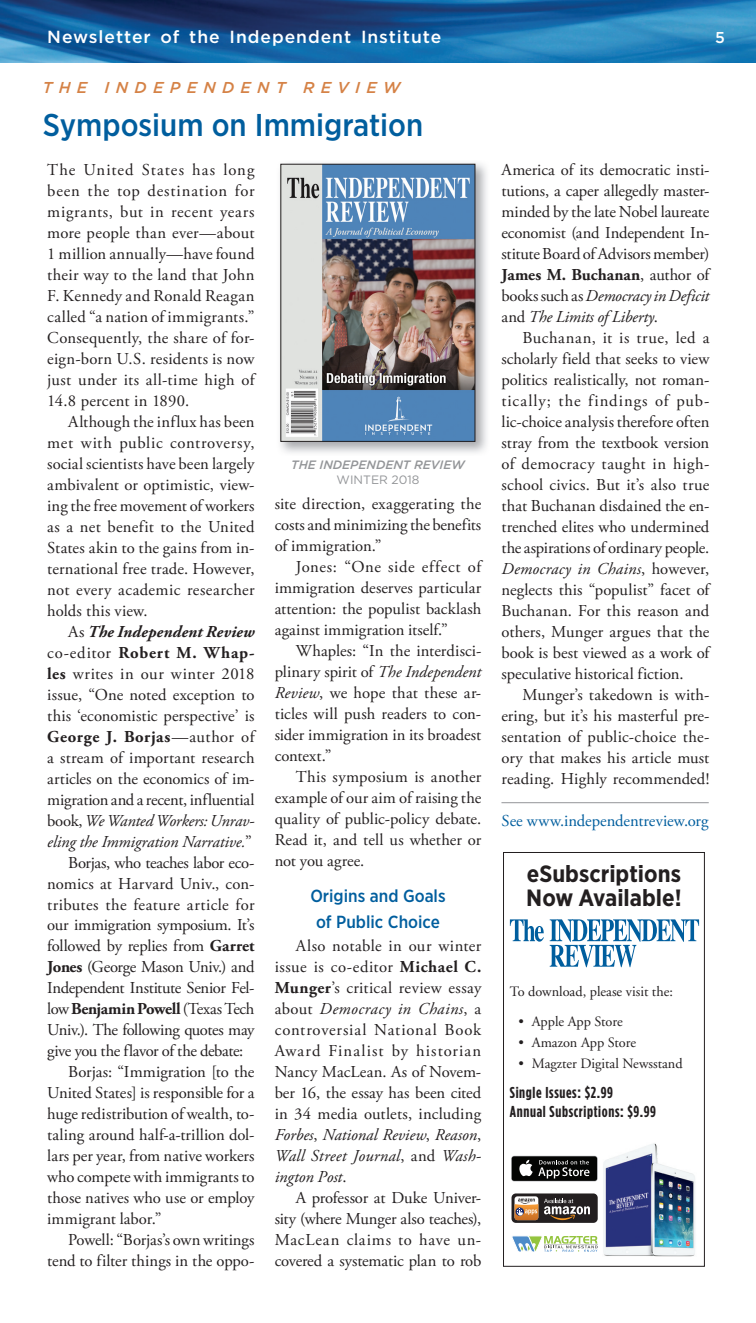
<style>
.page{position:relative;width:756px;height:1323px;background:#fff}
.page>*{position:absolute;margin:0;border:0;box-sizing:border-box;transform-origin:0 0}
.t1{font:500 31.5px "Gotham Narrow";color:#005e9e}
.t2{font:700 23.45px/23.4px "Gotham Narrow";color:#231f20}
.t3{font:500 17.5px "Gotham";letter-spacing:.055em;color:#fff}
.t4{font:500 17.5px/25.4px "Gotham Narrow";color:#005e9e;text-align:center}
.t5{font:16.62px/21px "Adobe Garamond Pro";color:#231f20;text-align:justify}
.t6{font:16.62px "Adobe Garamond Pro";letter-spacing:-.025em;color:#231f20}
.t7{font:16.62px "Adobe Garamond Pro";letter-spacing:-.02em;color:#231f20}
.t8{font:italic 16.62px "Adobe Garamond Pro";letter-spacing:-.01em;color:#231f20}
.t9{font:700 16.62px "Adobe Garamond Pro";letter-spacing:.03em;color:#231f20}
.t10{font:16.62px "Adobe Garamond Pro";letter-spacing:.02em;color:#231f20}
.t11{font:16.62px "Adobe Garamond Pro";color:#005e9e}
.t12{font:700 16.62px "Adobe Garamond Pro";letter-spacing:-.02em;color:#231f20}
.t13{font:16.62px "Adobe Garamond Pro";letter-spacing:.03em;color:#231f20}
.t14{font:italic 700 16.62px "Adobe Garamond Pro";letter-spacing:.005em;color:#231f20}
.t15{font:700 15.75px/18.9px "Gotham Condensed";letter-spacing:.04em;color:#231f20}
.t16{font:italic 500 15.75px "Gotham";letter-spacing:.4em;color:#d58246}
.t17{font:500 15.75px "Gotham";color:#fff}
.t18{font:14.35px "Adobe Garamond";color:#231f20}
.t19{font:italic 500 12.08px "Gotham";color:#939598}
.t20{font:12.08px "Gotham";color:#939598}
.s1{font-weight:400;font-style:normal}
.s2{font-weight:400}
.s3{font-weight:700}
.s4{font-style:normal}
.s5{font-style:italic}
</style>
<div class="page">
<img style="left:0;top:0;width:756px;height:63px">
<img style="left:280px;top:163px;width:207px;height:290px">
<img style="left:282px;top:166px;width:191px;height:274px">
<div style="left:280px;top:164px;width:195px;height:278px;border:1px solid #231f20"></div>
<div style="left:512px;top:1193px;width:86px;height:30px;background:#231f20;border-radius:4px"></div>
<svg style="left:515px;top:1196px;width:23px;height:24px"></svg>
<svg style="left:544px;top:1199px;width:46px;height:21px"></svg>
<svg style="left:511px;top:1156px;width:87px;height:25px"></svg>
<div style="left:512px;top:1156px;width:85px;height:25px;background:#040503;border-radius:2px"></div>
<svg style="left:519px;top:1160px;width:70px;height:18px"></svg>
<img style="left:603px;top:1143px;width:92px;height:114px">
<svg style="left:510px;top:919px;width:34px;height:23px"></svg>
<svg style="left:550px;top:919px;width:149px;height:48px"></svg>
<div style="left:503px;top:852px;width:202px;height:415px;border:1px solid #231f20"></div>
<svg style="left:512px;top:1236px;width:86px;height:16px"></svg>
<hr style="left:501px;top:802px;width:208px;height:1px;background:#939598">
<p class="t3" style="left:47px;top:25px;width:396px">Newsletter of the Independent Institute</p>
<p class="t17" style="left:715px;top:27px;width:11px">5</p>
<p class="t16" style="left:43px;top:77px;width:359px">THE INDEPENDENT REVIEW</p>
<h1 class="t1" style="left:43px;top:105px;width:382px">Symposium on Immigration</h1>
<p class="t5" style="left:47px;top:159px;width:209px">The United States has long been the top destination for migrants, but in recent years more people than ever—about 1 million annually—have found their way to the land that John F. Kennedy and Ronald Reagan called “a nation of immigrants.” Consequently, the share of for&shy;eign-born U.S. residents is now just under its all-time high of 14.8 percent in 1890.</p>
<p class="t5" style="left:47px;top:411px;width:209px;text-indent:21px">Although the influx has been met with public controversy, social scientists have been largely ambivalent or optimistic, view&shy;ing the free movement of workers as a net benefit to the United States akin to the gains from in&shy;ternational free trade. However, not every academic researcher holds this view.</p>
<p class="t14" style="left:68px;top:622px;width:188px"><span class="s1">As</span> The Independent Review</p>
<p class="t9" style="left:47px;top:643px;width:209px"><span class="s2">co-editor</span> Robert M. Whap-</p>
<p class="t13" style="left:47px;top:663px;width:209px"><span class="s3">les</span> writes in our winter 2018</p>
<p class="t5" style="left:47px;top:684px;width:209px">issue, “One noted exception to</p>
<p class="t5" style="left:47px;top:705px;width:209px">this ‘economistic perspective’ is</p>
<p class="t9" style="left:47px;top:727px;width:209px">George J. Borjas<span class="s2">—author of</span></p>
<p class="t5" style="left:47px;top:747px;width:209px">a stream of important research</p>
<p class="t5" style="left:47px;top:768px;width:209px">articles on the economics of im-</p>
<p class="t5" style="left:47px;top:789px;width:209px">migration and a recent, influential</p>
<p class="t8" style="left:47px;top:810px;width:209px"><span class="s4">book,</span> We Wanted Workers: Unrav-</p>
<p class="t8" style="left:47px;top:831px;width:206px">eling the Immigration Narrative.<span class="s4">”</span></p>
<p class="t7" style="left:68px;top:852px;width:188px">Borjas, who teaches labor eco-</p>
<p class="t5" style="left:47px;top:873px;width:209px">nomics at Harvard Univ., con-</p>
<p class="t10" style="left:47px;top:894px;width:209px">tributes the feature article for</p>
<p class="t7" style="left:47px;top:915px;width:209px">our immigration symposium. It’s</p>
<p class="t5" style="left:47px;top:936px;width:209px">followed by replies from <span class="s3">Garret</span></p>
<p class="t7" style="left:47px;top:957px;width:209px"><span class="s3">Jones</span> (George Mason Univ.) and</p>
<p class="t6" style="left:47px;top:978px;width:209px">Independent Institute Senior Fel-</p>
<p class="t12" style="left:47px;top:1000px;width:209px"><span class="s2">low</span> Benjamin Powell <span class="s2">(Texas Tech</span></p>
<p class="t6" style="left:47px;top:1020px;width:209px">Univ.). The following quotes may</p>
<p class="t6" style="left:47px;top:1041px;width:198px">give you the flavor of the debate:</p>
<p class="t5" style="left:68px;top:1062px;width:188px">Borjas: “Immigration [to the</p>
<p class="t5" style="left:47px;top:1083px;width:209px">United States] is responsible for a</p>
<p class="t5" style="left:47px;top:1104px;width:209px">huge redistribution of wealth, to-</p>
<p class="t5" style="left:47px;top:1125px;width:209px">taling around half-a-trillion dol-</p>
<p class="t5" style="left:47px;top:1146px;width:209px">lars per year, from native workers</p>
<p class="t5" style="left:47px;top:1167px;width:209px">who compete with immigrants to</p>
<p class="t5" style="left:47px;top:1188px;width:209px">those natives who use or employ</p>
<p class="t5" style="left:47px;top:1209px;width:116px">immigrant labor.”</p>
<p class="t5" style="left:68px;top:1230px;width:188px">Powell: “Borjas’s own writings</p>
<p class="t5" style="left:47px;top:1251px;width:209px">tend to filter things in the oppo-</p>
<p class="t19" style="left:291px;top:457px;width:175px">THE INDEPENDENT REVIEW</p>
<p class="t20" style="left:337px;top:472px;width:84px">WINTER 2018</p>
<p class="t5" style="left:275px;top:494px;width:208px">site direction, exaggerating the costs and minimizing the benefits of immigration.”</p>
<p class="t5" style="left:275px;top:557px;width:208px;text-indent:21px">Jones: “One side effect of immigration deserves particular attention: the populist backlash against immigration itself.”</p>
<p class="t5" style="left:275px;top:641px;width:208px;text-indent:21px">Whaples: “In the interdisci&shy;plinary spirit of <span class="s5">The Independent Review</span>, we hope that these ar&shy;ticles will push readers to con&shy;sider immigration in its broadest context.”</p>
<p class="t5" style="left:275px;top:766px;width:208px;text-indent:21px">This symposium is another example of our aim of raising the quality of public-policy debate.<br>Read it, and tell us whether or not you agree.</p>
<p class="t4" style="left:310px;top:883px;width:137px">Origins and Goals of Public Choice</p>
<p class="t5" style="left:275px;top:936px;width:208px;text-indent:21px">Also notable in our winter issue is co-editor <span class="s3">Michael C.<br>Munger</span>’s critical review essay about <span class="s5">Democracy in Chains</span>, a controversial National Book Award Finalist by historian Nancy MacLean. As of Novem&shy;ber 16, the essay has been cited in 34 media outlets, including <span class="s5">Forbes</span>, <span class="s5">National Review</span>, <span class="s5">Reason</span>, <span class="s5">Wall Street Journal</span>, and <span class="s5">Wash&shy;ington Post</span>.</p>
<p class="t5" style="left:275px;top:1188px;width:208px;text-indent:21px">A professor at Duke Univer&shy;sity (where Munger also teaches), MacLean claims to have un&shy;covered a systematic plan to rob</p>
<p class="t5" style="left:501px;top:160px;width:209px">America of its democratic insti&shy;tutions, a caper allegedly master&shy;minded by the late Nobel laureate economist (and Independent In&shy;stitute Board of Advisors member)<br><span class="s3">James M. Buchanan</span>, author of books such as <span class="s5">Democracy in Deficit </span>and <span class="s5">The Limits of Liberty</span>.</p>
<p class="t5" style="left:501px;top:328px;width:209px;text-indent:21px">Buchanan, it is true, led a scholarly field that seeks to view politics realistically, not roman&shy;tically; the findings of pub&shy;lic-choice analysis therefore often stray from the textbook version of democracy taught in high&shy;school civics. But it’s also true that Buchanan disdained the en&shy;trenched elites who undermined the aspirations of ordinary people.<br><span class="s5">Democracy in Chains</span>, however, neglects this “populist” facet of Buchanan. For this reason and others, Munger argues that the book is best viewed as a work of speculative historical fiction.</p>
<p class="t5" style="left:501px;top:684px;width:209px;text-indent:21px">Munger’s takedown is with&shy;ering, but it’s his masterful pre&shy;sentation of public-choice the&shy;ory that makes his article must reading. Highly recommended!</p>
<p class="t11" style="left:501px;top:810px;width:209px">See www.independentreview.org</p>
<h2 class="t2" style="left:526px;top:862px;width:157px">eSubscriptions<br>Now Available!</h2>
<p class="t18" style="left:510px;top:984px;width:164px">To download, please visit the:</p>
<p class="t18" style="left:518px;top:1014px;width:106px">• Apple App Store</p>
<p class="t18" style="left:518px;top:1035px;width:119px">• Amazon App Store</p>
<p class="t18" style="left:518px;top:1055px;width:166px">• Magzter Digital Newsstand</p>
<p class="t15" style="left:510px;top:1083px;width:148px">Single Issues: $2.99<br>Annual Subscriptions: $9.99</p>
</div>
